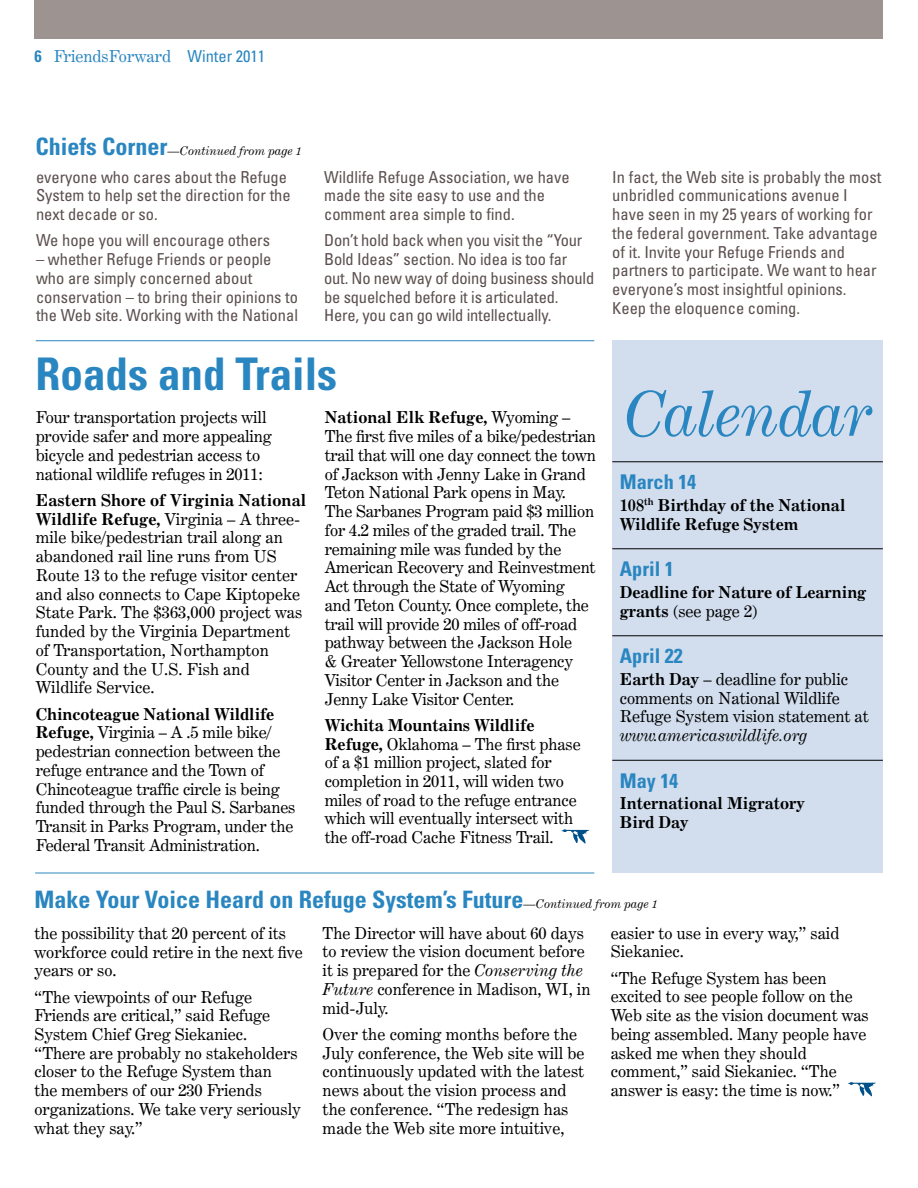
<style>
.page{position:relative;width:918px;height:1188px;background:#fff}
.page>*{position:absolute;margin:0;border:0;box-sizing:border-box;transform-origin:0 0}
.t1{font:italic 61.95px "Century Expanded BT";letter-spacing:-.015em;color:#2a86c0}
.t2{font:700 condensed 45px "Univers";color:#2a86c0}
.t3{font:700 condensed 24px "Univers";color:#2a86c0}
.t4{font:700 condensed 20.25px "Univers";color:#2a86c0}
.t5{font:16.5px/18.8px "Century Expanded BT";color:#000}
.t6{font:condensed 16.5px/18.8px "Univers";color:#5b4f4e}
.t7{font:700 16.5px/18.8px "Century Expanded BT";color:#000}
.t8{font:16.5px "Century Expanded BT";color:#2a86c0}
.t9{font:italic 12px "Century Expanded";color:#000}
.s1{font-family:"Univers";font-weight:700;font-stretch:condensed}
.s2{font-family:"Univers";font-stretch:condensed}
.s3{font-family:"Univers";font-weight:700;font-style:normal;font-stretch:condensed;font-size:24px;color:#2a86c0}
.s4{font-weight:700}
.s5{font-weight:400}
.s6{font-style:italic}
.s7{font-family:"Century Expanded";font-weight:400;font-style:italic;font-stretch:normal;font-size:12px;color:#000}
</style>
<div class="page">
<div style="left:34px;top:0;width:849px;height:39px;background:#9d9391"></div>
<hr style="left:35px;top:873px;width:559px;height:1px;background:#2a86c0">
<svg style="left:848px;top:1082px;width:28px;height:14px"></svg>
<div style="left:612px;top:341px;width:271px;height:532px;background:#d2deee"></div>
<hr style="left:612px;top:462px;width:271px;height:1px;background:#000">
<hr style="left:612px;top:549px;width:271px;height:1px;background:#000">
<hr style="left:612px;top:636px;width:271px;height:1px;background:#000">
<hr style="left:612px;top:760px;width:271px;height:1px;background:#000">
<svg style="left:562px;top:829px;width:27px;height:14px"></svg>
<hr style="left:36px;top:340px;width:558px;height:1px;background:#2a86c0">
<p class="t8" style="left:34px;top:46px;width:232px"><span class="s1">6</span> FriendsForward <span class="s2">Winter 2011</span></p>
<h1 class="t9" style="left:36px;top:143px;width:268px"><span class="s3">Chiefs Corner</span>—Continued from page 1</h1>
<p class="t6" style="left:36px;top:167px;width:256px">everyone who cares about the Refuge<br>System to help set the direction for the next decade or so.</p>
<p class="t6" style="left:36px;top:231px;width:236px">We hope you will encourage others</p>
<p class="t6" style="left:36px;top:250px;width:264px">– whether Refuge Friends or people who are simply concerned about conservation – to bring their opinions to the Web site. Working with the National</p>
<p class="t6" style="left:324px;top:167px;width:247px">Wildlife Refuge Association, we have made the site easy to use and the comment area simple to find.</p>
<p class="t6" style="left:324px;top:231px;width:272px">Don’t hold back when you visit the “Your Bold Ideas” section. No idea is too far out. No new way of doing business should be squelched before it is articulated.<br>Here, you can go wild intellectually.</p>
<h1 class="t2" style="left:36px;top:347px;width:303px">Roads and Trails</h1>
<p class="t5" style="left:36px;top:408px;width:238px">Four transportation projects will provide safer and more appealing bicycle and pedestrian access to national wildlife refuges in 2011:</p>
<p class="t5" style="left:36px;top:490px;width:272px"><span class="s4">Eastern Shore of Virginia National<br>Wildlife Refuge,</span> Virginia – A three&shy;mile bike/pedestrian trail along an abandoned rail line runs from US<br>Route 13 to the refuge visitor center and also connects to Cape Kiptopeke<br>State Park. The $363,000 project was funded by the Virginia Department of Transportation, Northampton<br>County and the U.S. Fish and<br>Wildlife Service.</p>
<p class="t5" style="left:36px;top:704px;width:261px"><span class="s4">Chincoteague National Wildlife Refuge,</span> Virginia – A .5 mile bike/ pedestrian connection between the refuge entrance and the Town of Chincoteague traffic circle is being funded through the Paul S. Sarbanes Transit in Parks Program, under the Federal Transit Administration.</p>
<p class="t5" style="left:325px;top:408px;width:273px"><span class="s4">National Elk Refuge,</span> Wyoming – The first five miles of a bike/pedestrian trail that will one day connect the town of Jackson with Jenny Lake in Grand Teton National Park opens in May.<br>The Sarbanes Program paid $3 million for 4.2 miles of the graded trail. The remaining mile was funded by the American Recovery and Reinvestment Act through the State of Wyoming<br>and Teton County. Once complete, the trail will provide 20 miles of off-road pathway between the Jackson Hole<br>&amp; Greater Yellowstone Interagency Visitor Center in Jackson and the Jenny Lake Visitor Center.</p>
<p class="t5" style="left:325px;top:715px;width:257px"><span class="s4">Wichita Mountains Wildlife Refuge,</span> Oklahoma – The first phase of a $1 million project, slated for completion in 2011, will widen two miles of road to the refuge entrance which will eventually intersect with the off-road Cache Fitness Trail.</p>
<p class="t6" style="left:612px;top:167px;width:270px">In fact, the Web site is probably the most unbridled communications avenue I have seen in my 25 years of working for the federal government. Take advantage of it. Invite your Refuge Friends and partners to participate. We want to hear everyone’s most insightful opinions.<br>Keep the eloquence coming.</p>
<h1 class="t1" style="left:624px;top:376px;width:248px">Calendar</h1>
<p class="t4" style="left:620px;top:469px;width:78px">March 14</p>
<p class="t7" style="left:620px;top:495px;width:227px">108<sup>th</sup> Birthday of the National<br>Wildlife Refuge System</p>
<p class="t4" style="left:620px;top:556px;width:55px">April 1</p>
<p class="t7" style="left:620px;top:582px;width:248px">Deadline for Nature of Learning grants <span class="s5">(see page 2)</span></p>
<p class="t4" style="left:620px;top:643px;width:64px">April 22</p>
<p class="t5" style="left:620px;top:669px;width:250px"><span class="s4">Earth Day</span> – deadline for public comments on National Wildlife<br>Refuge System vision statement at <span class="s6">www.americaswildlife.org</span></p>
<p class="t4" style="left:620px;top:768px;width:60px">May 14</p>
<p class="t7" style="left:620px;top:794px;width:187px">International Migratory<br>Bird Day</p>
<h2 class="t3" style="left:34px;top:884px;width:625px">Make Your Voice Heard on Refuge System’s Future<span class="s7">—Continued from page 1</span></h2>
<p class="t5" style="left:34px;top:923px;width:270px">the possibility that 20 percent of its workforce could retire in the next five years or so.</p>
<p class="t5" style="left:34px;top:987px;width:268px">“The viewpoints of our Refuge<br>Friends are critical,” said Refuge<br>System Chief Greg Siekaniec. “There are probably no stakeholders closer to the Refuge System than<br>the members of our 230 Friends organizations. We take very seriously what they say.”</p>
<p class="t5" style="left:611px;top:923px;width:230px">easier to use in every way,” said<br>Siekaniec.</p>
<p class="t5" style="left:611px;top:968px;width:260px">“The Refuge System has been excited to see people follow on the<br>Web site as the vision document was being assembled. Many people have asked me when they should comment,” said Siekaniec. “The answer is easy: the time is now.”</p>
<p class="t5" style="left:323px;top:923px;width:269px">The Director will have about 60 days to review the vision document before it is prepared for the <span class="s6">Conserving the<br>Future</span> conference in Madison, WI, in mid-July.</p>
<p class="t5" style="left:323px;top:1025px;width:263px">Over the coming months before the July conference, the Web site will be continuously updated with the latest news about the vision process and the conference. “The redesign has made the Web site more intuitive,</p>
</div>
